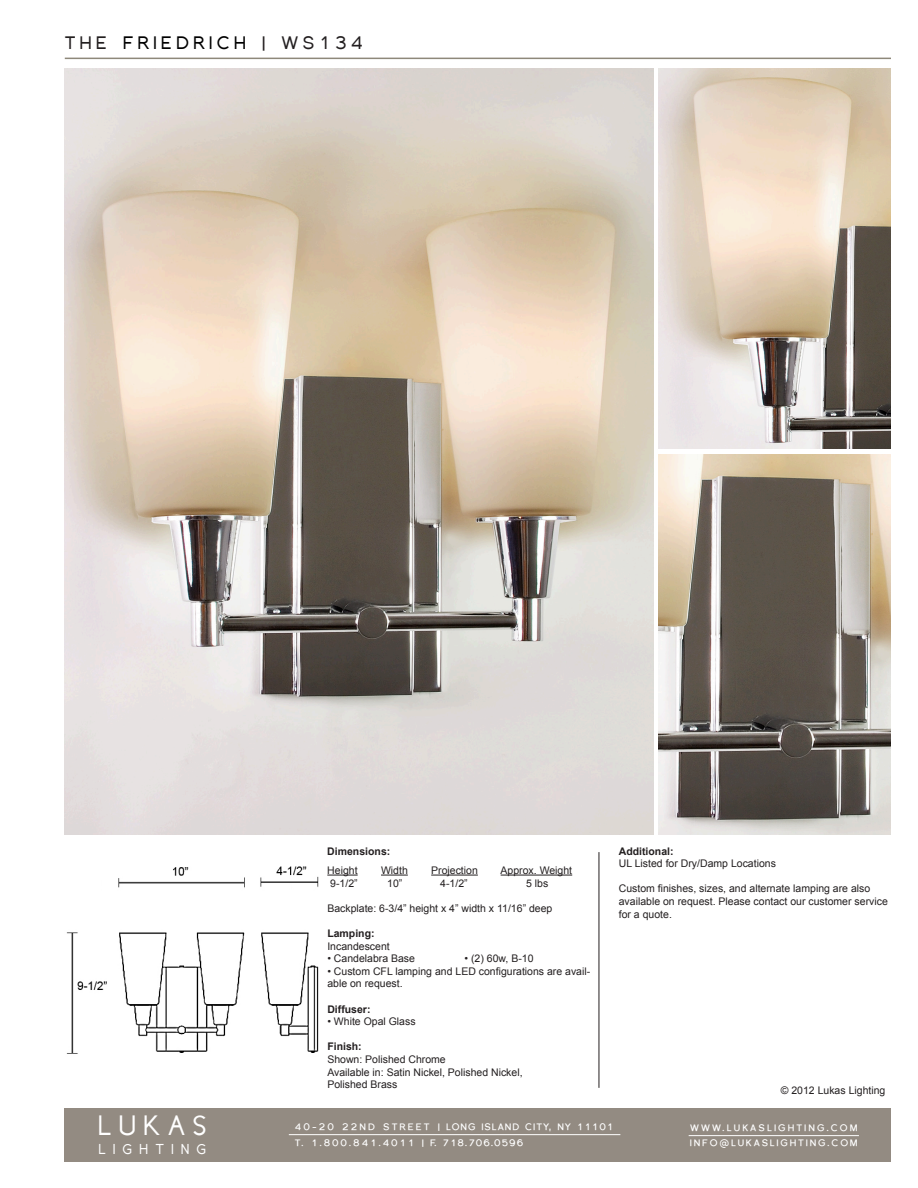
<style>
.page{position:relative;width:918px;height:1188px;background:#fff}
.page>*{position:absolute;margin:0;border:0;box-sizing:border-box;transform-origin:0 0}
.t1{font:28.5px "Cicle Gordita";letter-spacing:.27em;color:#fff}
.t2{font:18px "Florencesans";letter-spacing:.22em;color:#231f20}
.t3{font:14.7px "Cicle Gordita";letter-spacing:.48em;color:#fff;scale:1.05 1}
.t4{font:10.5px/12.6px "Arial";color:#231f20}
.t5{font:700 10.5px "Arial";color:#231f20}
.t6{font:700 9.3px/16.5px "Florencesans";letter-spacing:.1em;color:#fff}
.t7{font:700 9.3px/15px "Florencesans";letter-spacing:.195em;color:#fff}
.s1{color:#000}
</style>
<div class="page">
<img style="left:659px;top:68px;width:232px;height:381px">
<img style="left:659px;top:454px;width:232px;height:381px">
<img style="left:66px;top:866px;width:253px;height:188px">
<hr style="left:65px;top:58px;width:826px;height:1px;background:#8e887a">
<hr style="left:327px;top:875px;width:31px;height:1px;background:#231f20">
<svg style="left:381px;top:875px;width:27px;height:1px"></svg>
<hr style="left:431px;top:875px;width:47px;height:1px;background:#231f20">
<hr style="left:501px;top:875px;width:71px;height:1px;background:#231f20">
<img style="left:65px;top:68px;width:588px;height:767px">
<hr style="left:599px;top:852px;width:1px;height:236px;background:#231f20">
<div style="left:65px;top:1108px;width:826px;height:54px;background:#938b82"></div>
<hr style="left:689px;top:1135px;width:170px;height:1px;background:#fff">
<hr style="left:289px;top:1134px;width:331px;height:1px;background:#fff">
<h2 class="t2" style="left:65px;top:34px;width:300px">THE <span class="s1">FRIEDRICH</span> | WS134</h2>
<p class="t5" style="left:327px;top:844px;width:65px">Dimensions:</p>
<p class="t4" style="left:327px;top:864px;width:32px">Height</p>
<p class="t4" style="left:381px;top:864px;width:28px">Width</p>
<p class="t4" style="left:431px;top:864px;width:48px">Projection</p>
<p class="t4" style="left:501px;top:864px;width:73px">Approx. Weight</p>
<p class="t4" style="left:330px;top:877px;width:29px">9-1/2”</p>
<p class="t4" style="left:387px;top:877px;width:17px">10”</p>
<p class="t4" style="left:440px;top:877px;width:29px">4-1/2”</p>
<p class="t4" style="left:526px;top:877px;width:24px">5 lbs</p>
<p class="t4" style="left:327px;top:902px;width:227px">Backplate: 6-3/4” height x 4” width x 11/16” deep</p>
<p class="t5" style="left:327px;top:926px;width:49px">Lamping:</p>
<p class="t4" style="left:327px;top:940px;width:64px">Incandescent</p>
<p class="t4" style="left:327px;top:952px;width:89px">• Candelabra Base</p>
<p class="t4" style="left:465px;top:952px;width:71px">• (2) 60w, B-10</p>
<p class="t4" style="left:327px;top:965px;width:264px">• Custom CFL lamping and LED configurations are avail&shy;able on request.</p>
<p class="t5" style="left:327px;top:1002px;width:45px">Diffuser:</p>
<p class="t4" style="left:327px;top:1015px;width:90px">• White Opal Glass</p>
<p class="t5" style="left:327px;top:1040px;width:36px">Finish:</p>
<p class="t4" style="left:327px;top:1053px;width:197px">Shown: Polished Chrome<br>Available in: Satin Nickel, Polished Nickel,<br>Polished Brass</p>
<p class="t5" style="left:619px;top:844px;width:56px">Additional:</p>
<p class="t4" style="left:619px;top:857px;width:159px">UL Listed for Dry/Damp Locations</p>
<p class="t4" style="left:619px;top:883px;width:271px">Custom finishes, sizes, and alternate lamping are also available on request. Please contact our customer service for a quote.</p>
<p class="t4" style="left:781px;top:1084px;width:106px">© 2012 Lukas Lighting</p>
<h1 class="t1" style="left:98px;top:1111px;width:110px">LUKAS</h1>
<h3 class="t3" style="left:99px;top:1141px;width:104px">LIGHTING</h3>
<p class="t6" style="left:295px;top:1118px;width:320px">40-20 22ND STREET | LONG ISLAND CITY, NY 11101<br>T. 1.800.841.4011 | F. 718.706.0596</p>
<p class="t7" style="left:690px;top:1120px;width:170px">WWW.LUKASLIGHTING.COM<br>INFO@LUKASLIGHTING.COM</p>
</div>
